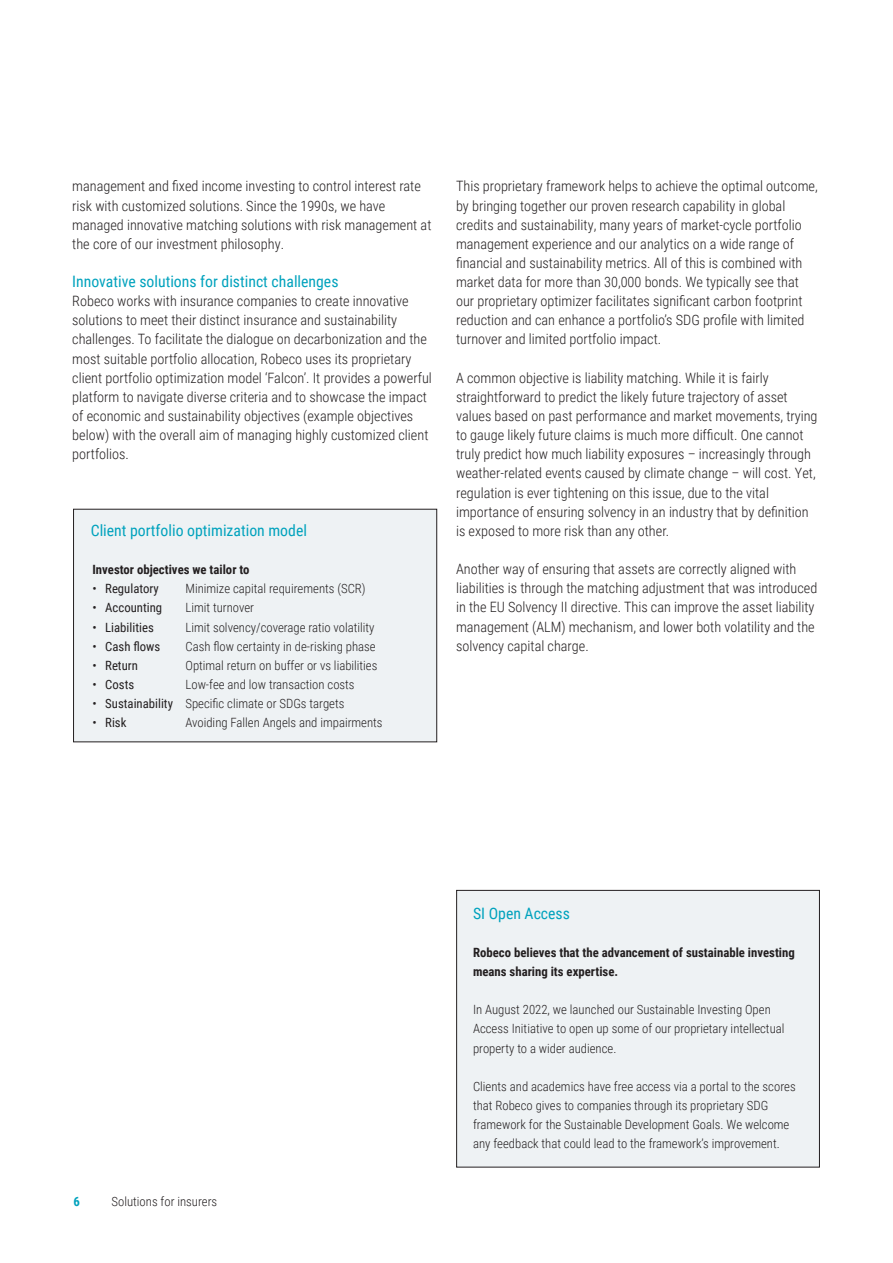
<style>
.page{position:relative;width:893px;height:1263px;background:#fff}
.page>*{position:absolute;margin:0;border:0;box-sizing:border-box;transform-origin:0 0}
.Paragraafkop{font:15.75px "Roboto Condensed";color:#00a2bd}
.Leestekst{font:300 14.25px/19.2px "Roboto Condensed";color:#231f20}
.Leestekst-2{font:300 12.75px/19.2px "Roboto Condensed";color:#231f20}
.Leestekst-3{font:700 12.75px/19.2px "Roboto Condensed";color:#231f20}
.t1{font:12.75px "Roboto Condensed";color:#231f20}
.Paragraafkop-2{font:700 12.75px "Roboto Condensed";color:#231f20}
.t2{font:700 12.75px "Roboto Condensed";color:#00a2bd}
.s1{font-weight:400}
</style>
<div class="page">
<div style="left:457px;top:890px;width:362px;height:277px;background:#eef2f4"></div>
<div style="left:456px;top:890px;width:364px;height:277px;border:1px solid #231f20"></div>
<div style="left:74px;top:509px;width:363px;height:233px;background:#eef2f4"></div>
<div style="left:73px;top:509px;width:364px;height:233px;border:1px solid #231f20"></div>
<p class="Leestekst" style="left:72px;top:176px;width:361px">management and fixed income investing to control interest rate risk with customized solutions. Since the 1990s, we have managed innovative matching solutions with risk management at the core of our investment philosophy.</p>
<p class="Paragraafkop" style="left:72px;top:270px;width:268px">Innovative solutions for distinct challenges</p>
<p class="Leestekst" style="left:72px;top:291px;width:361px">Robeco works with insurance companies to create innovative solutions to meet their distinct insurance and sustainability challenges. To facilitate the dialogue on decarbonization and the most suitable portfolio allocation, Robeco uses its proprietary client portfolio optimization model ‘Falcon’. It provides a powerful platform to navigate diverse criteria and to showcase the impact of economic and sustainability objectives (example objectives below) with the overall aim of managing highly customized client portfolios.</p>
<p class="Paragraafkop" style="left:91px;top:519px;width:218px">Client portfolio optimization model</p>
<p class="Paragraafkop-2" style="left:92px;top:561px;width:159px">Investor objectives we tailor to</p>
<p class="t1" style="left:92px;top:580px;width:68px">• Regulatory</p>
<p class="Leestekst-2" style="left:185px;top:579px;width:182px">Minimize capital requirements (SCR)</p>
<p class="t1" style="left:92px;top:599px;width:71px">• Accounting</p>
<p class="Leestekst-2" style="left:185px;top:598px;width:70px">Limit turnover</p>
<p class="t1" style="left:92px;top:618px;width:63px">• Liabilities</p>
<p class="Leestekst-2" style="left:185px;top:617px;width:191px">Limit solvency/coverage ratio volatility</p>
<p class="t1" style="left:92px;top:637px;width:69px">• Cash flows</p>
<p class="Leestekst-2" style="left:185px;top:636px;width:192px">Cash flow certainty in de-risking phase</p>
<p class="t1" style="left:92px;top:656px;width:47px">• Return</p>
<p class="Leestekst-2" style="left:185px;top:655px;width:193px">Optimal return on buffer or vs liabilities</p>
<p class="t1" style="left:92px;top:675px;width:43px">• Costs</p>
<p class="Leestekst-2" style="left:185px;top:674px;width:171px">Low-fee and low transaction costs</p>
<p class="Leestekst-2" style="left:92px;top:693px;width:253px"><span class="s1">• Sustainability</span> Specific climate or SDGs targets</p>
<p class="t1" style="left:92px;top:714px;width:36px">• Risk</p>
<p class="Leestekst-2" style="left:185px;top:712px;width:199px">Avoiding Fallen Angels and impairments</p>
<p class="Leestekst" style="left:456px;top:176px;width:363px">This proprietary framework helps to achieve the optimal outcome, by bringing together our proven research capability in global credits and sustainability, many years of market-cycle portfolio management experience and our analytics on a wide range of financial and sustainability metrics. All of this is combined with market data for more than 30,000 bonds. We typically see that our proprietary optimizer facilitates significant carbon footprint reduction and can enhance a portfolio’s SDG profile with limited turnover and limited portfolio impact.</p>
<p class="Leestekst" style="left:456px;top:368px;width:363px">A common objective is liability matching. While it is fairly straightforward to predict the likely future trajectory of asset values based on past performance and market movements, trying to gauge likely future claims is much more difficult. One cannot truly predict how much liability exposures – increasingly through weather-related events caused by climate change – will cost. Yet, regulation is ever tightening on this issue, due to the vital importance of ensuring solvency in an industry that by definition is exposed to more risk than any other.</p>
<p class="Leestekst" style="left:456px;top:559px;width:363px">Another way of ensuring that assets are correctly aligned with liabilities is through the matching adjustment that was introduced in the EU Solvency II directive. This can improve the asset liability management (ALM) mechanism, and lower both volatility and the solvency capital charge.</p>
<p class="t2" style="left:73px;top:1192px;width:8px">6</p>
<p class="Leestekst-2" style="left:112px;top:1191px;width:107px">Solutions for insurers</p>
<p class="Paragraafkop" style="left:473px;top:902px;width:98px">SI Open Access</p>
<p class="Leestekst-3" style="left:473px;top:942px;width:323px">Robeco believes that the advancement of sustainable investing means sharing its expertise.</p>
<p class="Leestekst-2" style="left:473px;top:999px;width:313px">In August 2022, we launched our Sustainable Investing Open<br>Access Initiative to open up some of our proprietary intellectual property to a wider audience.</p>
<p class="Leestekst-2" style="left:473px;top:1076px;width:324px">Clients and academics have free access via a portal to the scores that Robeco gives to companies through its proprietary SDG framework for the Sustainable Development Goals. We welcome any feedback that could lead to the framework’s improvement.</p>
</div>
